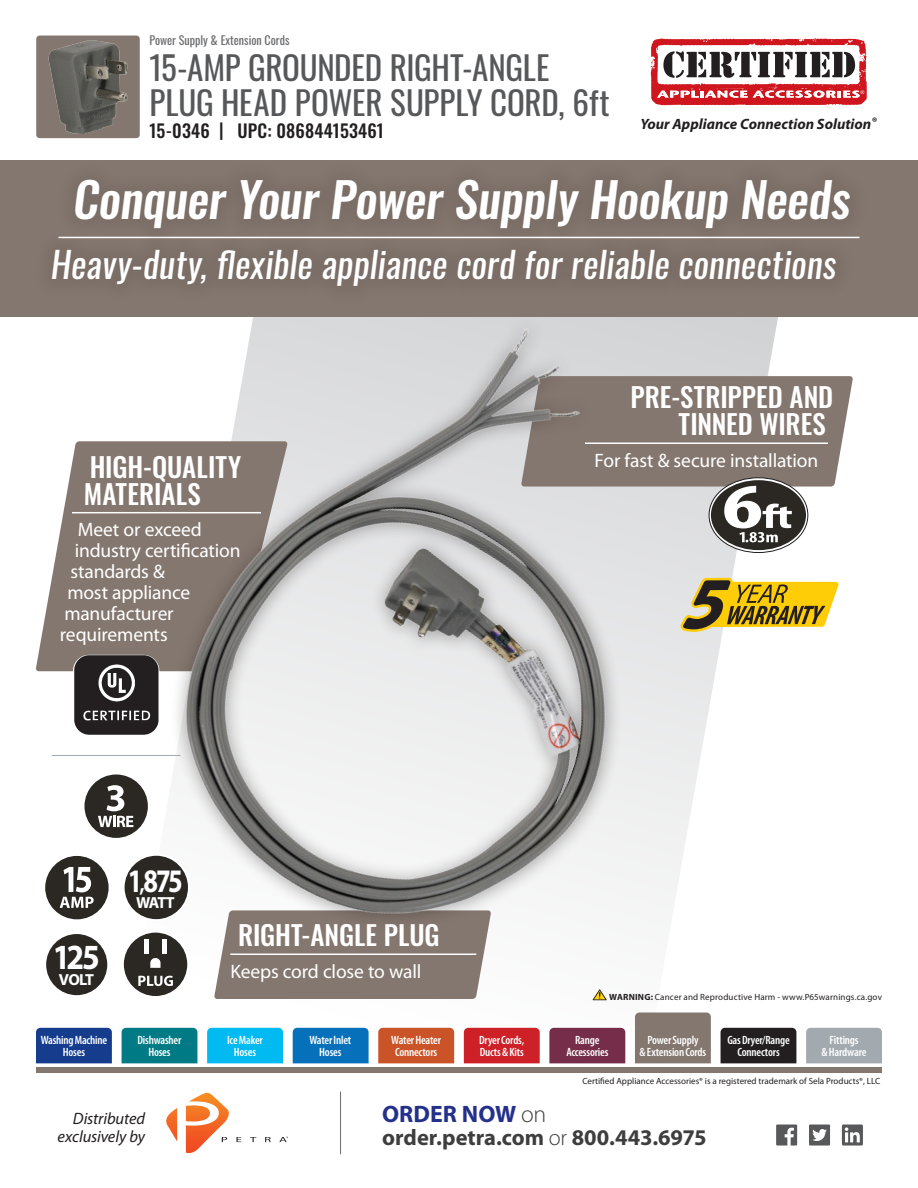
<style>
.page{position:relative;width:918px;height:1188px;background:#fff}
.page>*{position:absolute;margin:0;border:0;box-sizing:border-box;transform-origin:0 0}
.t1{font:500 48px "Oswald";color:#fff}
.t2{font:36px "Oswald";color:#fff}
.t3{font:700 35.55px "Myriad Pro";letter-spacing:-.095em;color:#fff;scale:.9 1}
.t4{font:33px/34.5px "Oswald";letter-spacing:-.005em;color:#57585a}
.t5{font:700 33px "Myriad Pro";color:#fff;scale:.8 1}
.t6{font:500 27px/27px "Oswald";color:#fff}
.t7{font:700 23.85px "Myriad Pro";color:#24318b}
.t8{font:700 22.5px "Myriad Pro";letter-spacing:-.005em;color:#3e3e3f}
.t9{font:19.5px "Myriad Pro";letter-spacing:-.01em;color:#fff}
.t10{font:500 18px "Oswald";letter-spacing:.01em;color:#231f20}
.t11{font:italic 16.5px/18px "Myriad Pro";letter-spacing:-.01em;color:#231f20;text-align:right}
.t12{font:700 16.05px "Myriad Pro";letter-spacing:-.05em;color:#fff}
.t13{font:italic 700 15px "Myriad Pro";color:#231f20}
.t14{font:600 condensed 12px/12px "Myriad Pro";letter-spacing:-.015em;color:#fff;text-align:center}
.t15{font:12px "Oswald";color:#6c6d70}
.t16{font:9px "Myriad Pro";color:#231f20}
.t17{font:9px "Myriad Pro";letter-spacing:.02em;color:#231f20}
.s1{font-size:22.8px}
.s2{font-weight:700}
.s3{font-weight:300;color:#3e3e3f}
.s4{font-weight:300}
</style>
<div class="page">
<div style="left:0;top:160px;width:918px;height:157px;background:#84776f"></div>
<div style="left:36px;top:1067px;width:846px;height:6px;background:#84776f"></div>
<div style="left:36px;top:36px;width:104px;height:102px;background:#84776f;border-radius:3px"></div>
<svg style="left:651px;top:38px;width:216px;height:67px"></svg>
<div style="left:36px;top:1028px;width:76px;height:35px;background:#153c8d"></div>
<div style="left:207px;top:1028px;width:76px;height:35px;background:#00baf1"></div>
<div style="left:464px;top:1028px;width:76px;height:35px;background:#cd2027"></div>
<div style="left:635px;top:1013px;width:76px;height:50px;background:#84776f"></div>
<div style="left:293px;top:1028px;width:76px;height:35px;background:#0671ba"></div>
<div style="left:378px;top:1028px;width:76px;height:35px;background:#ca5327"></div>
<div style="left:806px;top:1028px;width:76px;height:35px;background:#a2aaaf"></div>
<div style="left:721px;top:1028px;width:75px;height:35px;background:#231f20"></div>
<div style="left:122px;top:1028px;width:75px;height:35px;background:#007b85"></div>
<div style="left:549px;top:1028px;width:76px;height:35px;background:#752d4a"></div>
<svg style="left:593px;top:989px;width:14px;height:11px"></svg>
<svg style="left:166px;top:1093px;width:63px;height:60px"></svg>
<svg style="left:237px;top:1137px;width:4px;height:5px"></svg>
<svg style="left:250px;top:1137px;width:6px;height:5px"></svg>
<svg style="left:265px;top:1137px;width:6px;height:5px"></svg>
<svg style="left:279px;top:1137px;width:9px;height:5px"></svg>
<hr style="left:340px;top:1092px;width:1px;height:62px;background:#6c6d70">
<svg style="left:776px;top:1125px;width:21px;height:21px"></svg>
<svg style="left:809px;top:1125px;width:21px;height:21px"></svg>
<svg style="left:842px;top:1125px;width:21px;height:21px"></svg>
<div style="left:214px;top:989px;width:264px;height:10px;background:#84776f"></div>
<svg style="left:36px;top:441px;width:73px;height:230px;fill:#84776f"></svg>
<img style="left:48px;top:40px;width:80px;height:93px">
<hr style="left:72px;top:512px;width:189px;height:1px;background:#fff">
<svg style="left:766px;top:376px;width:87px;height:177px"></svg>
<div style="left:44px;top:855px;width:66px;height:65px;background:#2b2824;border-radius:50%"></div>
<div style="left:43px;top:854px;width:68px;height:68px;border:2px solid #fff;border-radius:50%"></div>
<svg style="left:60px;top:867px;width:34px;height:41px"></svg>
<div style="left:45px;top:933px;width:63px;height:63px;background:#2b2824;border-radius:50%"></div>
<div style="left:44px;top:932px;width:65px;height:65px;border:2px solid #fff;border-radius:50%"></div>
<svg style="left:123px;top:932px;width:65px;height:65px"></svg>
<svg style="left:84px;top:775px;width:25px;height:62px"></svg>
<hr style="left:52px;top:755px;width:128px;height:1px;background:#a2aaaf">
<div style="left:34px;top:161px;width:835px;height:144px;background:#7d716a"></div>
<img style="left:109px;top:317px;width:657px;height:672px">
<hr style="left:585px;top:442px;width:243px;height:2px;background:#fff">
<svg style="left:680px;top:578px;width:159px;height:54px;background:#c1a94a"></svg>
<div style="left:73px;top:655px;width:86px;height:80px;border:3px solid #fff;border-radius:15px"></div>
<img style="left:74px;top:656px;width:84px;height:78px">
<p class="t15" style="left:149px;top:30px;width:142px">Power Supply &amp; Extension Cords</p>
<h3 class="t4" style="left:149px;top:47px;width:462px">15-AMP GROUNDED RIGHT-ANGLE<br>PLUG HEAD POWER SUPPLY CORD, 6ft</h3>
<h3 class="t10" style="left:149px;top:121px;width:236px">15-0346 | UPC: 086844153461</h3>
<p class="t13" style="left:640px;top:115px;width:238px">Your Appliance Connection Solution<sup>®</sup></p>
<h1 class="t1" style="left:72px;top:175px;width:788px">ConquerYourPowerSupply Hookup Needs</h1>
<h2 class="t2" style="left:50px;top:233px;width:794px">Heavy-duty,flexible appliance cord forreliable connections</h2>
<h3 class="t6" style="left:84px;top:455px;width:159px">HIGH-QUALITY<br>MATERIALS</h3>
<h3 class="t9" style="left:78px;top:519px;width:126px">Meet or exceed</h3>
<h3 class="t9" style="left:75px;top:540px;width:167px">industry certification</h3>
<h3 class="t9" style="left:70px;top:561px;width:96px">standards &amp;</h3>
<h3 class="t9" style="left:67px;top:582px;width:124px">most appliance</h3>
<h3 class="t9" style="left:64px;top:603px;width:111px">manufacturer</h3>
<h3 class="t9" style="left:60px;top:624px;width:109px">requirements</h3>
<h3 class="t3" style="left:53px;top:937px;width:54px">125</h3>
<h3 class="t12" style="left:59px;top:970px;width:37px">VOLT</h3>
<h3 class="t3" style="left:133px;top:860px;width:54px">125</h3>
<h3 class="t12" style="left:139px;top:893px;width:30px">VOL</h3>
<h3 class="t5" style="left:128px;top:862px;width:70px">1<span class="s1">,</span>875</h3>
<h3 class="t12" style="left:136px;top:893px;width:40px">WATT</h3>
<h3 class="t6" style="left:238px;top:923px;width:203px">RIGHT-ANGLE PLUG</h3>
<h3 class="t9" style="left:231px;top:961px;width:192px">Keeps cord close to wall</h3>
<h3 class="t6" style="left:631px;top:385px;width:204px;text-align:right">PRE-STRIPPED AND<br>TINNED WIRES</h3>
<h3 class="t9" style="left:594px;top:449px;width:225px">For fast &amp; secure installation</h3>
<p class="t17" style="left:609px;top:992px;width:274px"><span class="s2">WARNING:</span> Cancer and Reproductive Harm - www.P65warnings.ca.gov</p>
<p class="t14" style="left:41px;top:1034px;width:68px">Washing Machine<br>Hoses</p>
<p class="t14" style="left:227px;top:1034px;width:37px">Ice Maker<br>Hoses</p>
<p class="t14" style="left:391px;top:1034px;width:51px">Water Heater<br>Connectors</p>
<p class="t14" style="left:566px;top:1034px;width:44px">Range<br>Accessories</p>
<p class="t14" style="left:727px;top:1034px;width:64px">Gas Dryer/Range<br>Connectors</p>
<p class="t14" style="left:138px;top:1034px;width:45px">Dishwasher<br>Hoses</p>
<p class="t14" style="left:309px;top:1034px;width:43px">Water Inlet<br>Hoses</p>
<p class="t14" style="left:479px;top:1034px;width:47px;text-align:left">Dryer Cords,<br>Ducts &amp; Kits</p>
<p class="t14" style="left:640px;top:1034px;width:68px">Power Supply<br>&amp; Extension Cords</p>
<p class="t14" style="left:822px;top:1034px;width:46px">Fittings<br>&amp; Hardware</p>
<h3 class="t11" style="left:58px;top:1110px;width:89px">Distributed exclusively by</h3>
<p class="t16" style="left:582px;top:1076px;width:299px">Certified Appliance Accessories® is a registered trademark of Sela Products®, LLC</p>
<h3 class="t7" style="left:382px;top:1100px;width:166px">ORDER NOW <span class="s3">on</span></h3>
<h3 class="t8" style="left:382px;top:1125px;width:326px">order.petra.com <span class="s4">or</span> 800.443.6975</h3>
</div>
